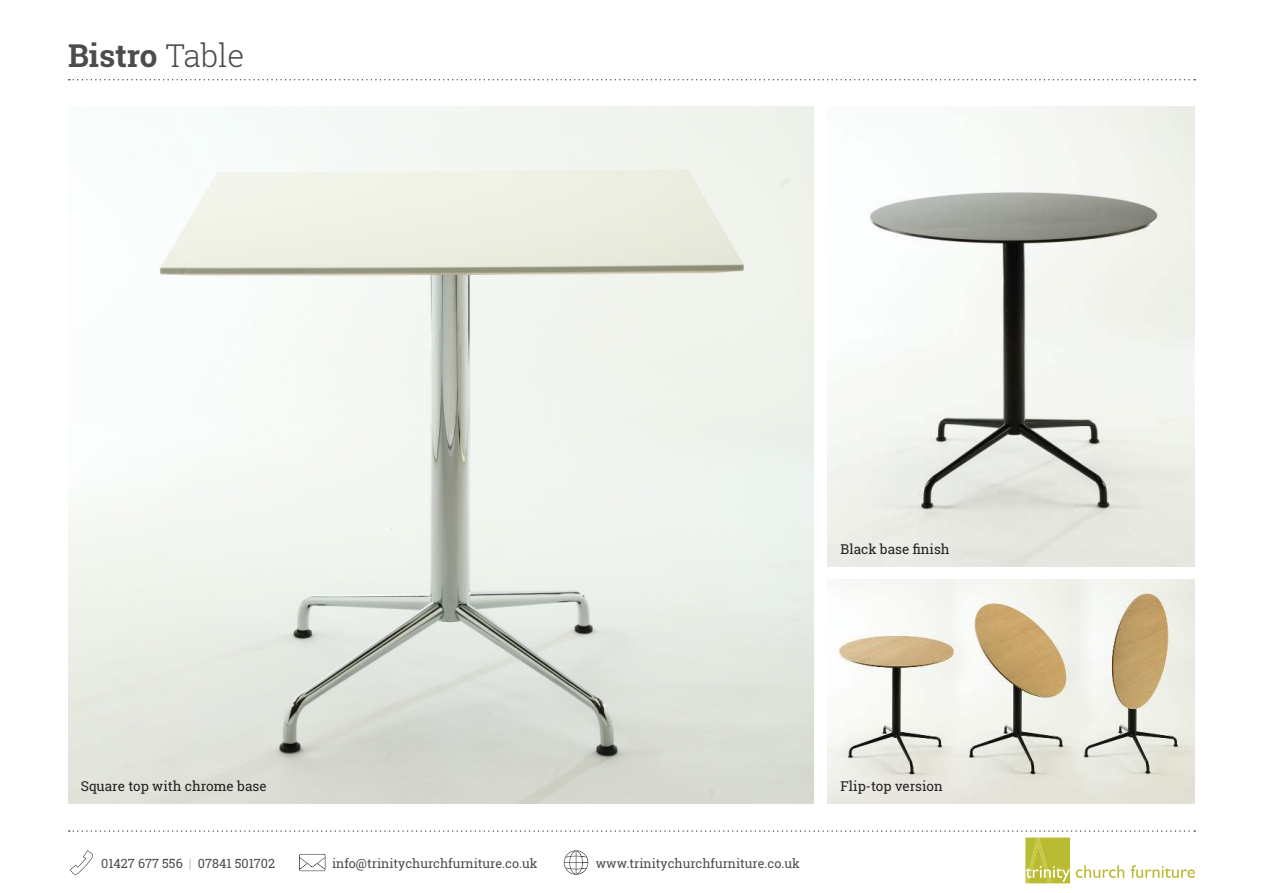
<style>
.page{position:relative;width:1263px;height:893px;background:#fff}
.page>*{position:absolute;margin:0;border:0;box-sizing:border-box;transform-origin:0 0}
.t1{font:700 31.5px "Roboto Slab";color:#4c4c4e}
.t2{font:13.5px "Roboto Slab";color:#221f1f}
.t3{font:12.6px "Roboto Slab";color:#4c4c4e}
.s1{font-weight:300}
.s2{font-weight:100}
</style>
<div class="page">
<svg style="left:69px;top:79px;width:1126px;height:1px"></svg>
<svg style="left:69px;top:830px;width:1126px;height:53px"></svg>
<img style="left:68px;top:106px;width:745px;height:698px">
<img style="left:828px;top:580px;width:367px;height:224px">
<img style="left:828px;top:106px;width:367px;height:461px">
<h1 class="t1" style="left:68px;top:43px;width:178px">Bistro <span class="s1">Table</span></h1>
<p class="t2" style="left:840px;top:540px;width:111px">Black base 昀椀nish</p>
<p class="t2" style="left:81px;top:777px;width:187px">Square top with chrome base</p>
<p class="t2" style="left:840px;top:777px;width:104px">Flip-top version</p>
<p class="t3" style="left:101px;top:858px;width:175px">01427 677 556 <span class="s2">|</span> 07841 501702</p>
<p class="t3" style="left:332px;top:855px;width:207px">info@trinitychurchfurniture.co.uk</p>
<p class="t3" style="left:596px;top:855px;width:206px">www.trinitychurchfurniture.co.uk</p>
</div>
